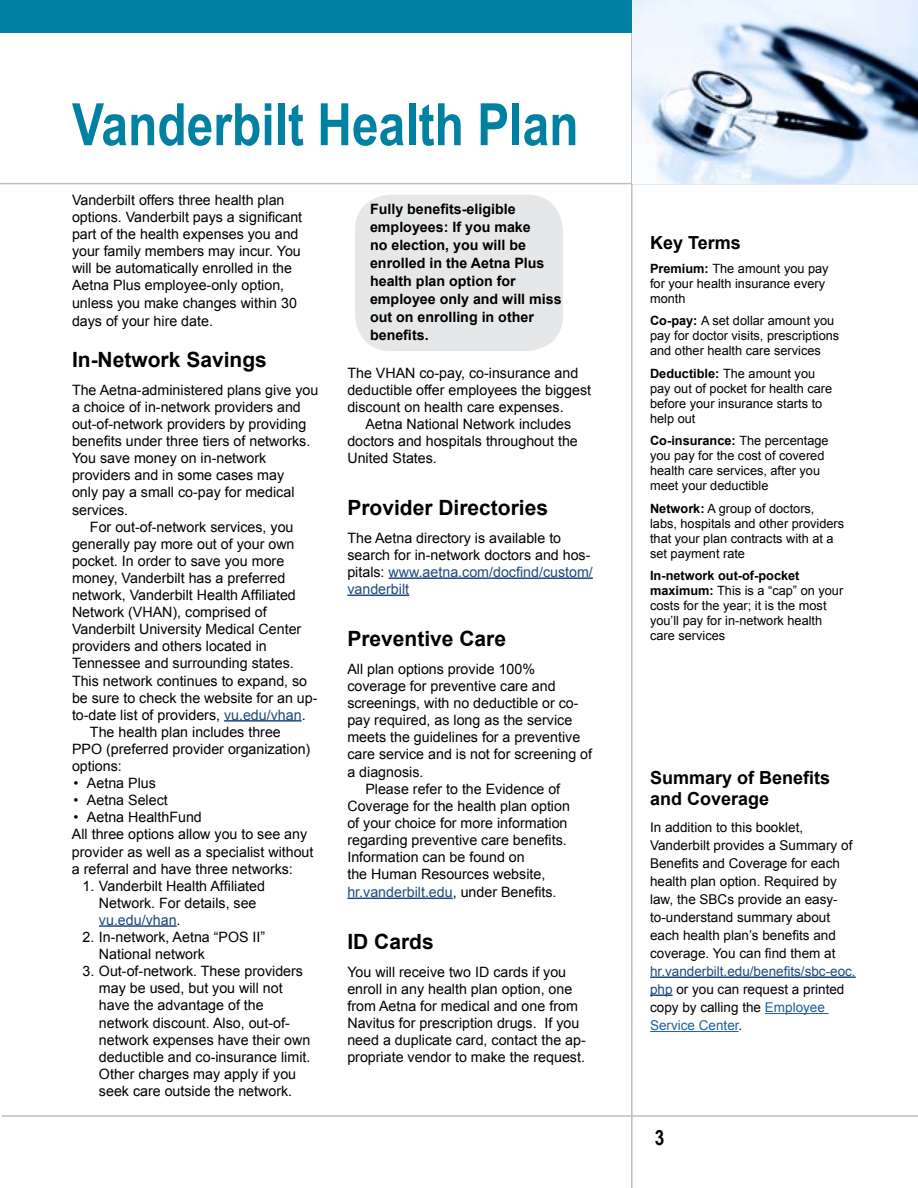
<style>
.page{position:relative;width:918px;height:1188px;background:#fff}
.page>*{position:absolute;margin:0;border:0;box-sizing:border-box;transform-origin:0 0}
.t1{font:700 58.5px "Arial Narrow";color:#0081a2}
.t2{font:700 21px "Arial";color:#000}
.t3{font:700 21px "Arial Narrow";color:#000}
.t4{font:700 18px/21.6px "Arial";color:#000}
.t5{font:14.25px/17.1px "Arial";color:#000}
.t6{font:700 14.25px/18px "Arial";color:#000}
.t7{font:14.25px "Arial";color:#1e4a7d}
.t8{font:13.5px/18px "Arial";color:#000}
.t9{font:12.75px/15px "Arial";color:#000}
.s1{color:#1e4a7d}
.s2{color:#000}
.s3{font-weight:700}
.s4{color:#215e9e}
</style>
<div class="page">
<hr style="left:2px;top:1115px;width:916px;height:2px;background:#bcbec0">
<hr style="left:631px;top:0;width:2px;height:1188px;background:#bcbec0">
<hr style="left:0;top:183px;width:918px;height:1px;background:#bcbec0">
<hr style="left:224px;top:720px;width:78px;height:2px;background:#1e4a7d">
<hr style="left:99px;top:925px;width:78px;height:2px;background:#1e4a7d">
<hr style="left:389px;top:577px;width:204px;height:2px;background:#1e4a7d">
<hr style="left:347px;top:595px;width:62px;height:1px;background:#1e4a7d">
<hr style="left:347px;top:898px;width:106px;height:1px;background:#1e4a7d">
<div style="left:0;top:0;width:632px;height:32px;background:#0081a2"></div>
<img style="left:633px;top:0;width:285px;height:183px">
<hr style="left:650px;top:976px;width:206px;height:2px;background:#1e4a7d">
<hr style="left:650px;top:994px;width:23px;height:2px;background:#1e4a7d">
<hr style="left:765px;top:1013px;width:64px;height:1px;background:#215e9e">
<hr style="left:650px;top:1031px;width:89px;height:1px;background:#215e9e">
<div style="left:355px;top:195px;width:208px;height:156px;background:#e6e7e8;border-radius:36px"></div>
<h1 class="t1" style="left:72px;top:80px;width:508px">Vanderbilt Health Plan</h1>
<p class="t5" style="left:72px;top:191px;width:232px">Vanderbilt offers three health plan options. Vanderbilt pays a significant part of the health expenses you and your family members may incur. You will be automatically enrolled in the Aetna Plus employee-only option, unless you make changes within 30 days of your hire date.</p>
<h2 class="t2" style="left:72px;top:346px;width:196px">In-Network Savings</h2>
<p class="t5" style="left:72px;top:381px;width:248px">The Aetna-administered plans give you</p>
<p class="t5" style="left:72px;top:399px;width:230px">a choice of in-network providers and</p>
<p class="t5" style="left:72px;top:416px;width:236px">out-of-network providers by providing</p>
<p class="t5" style="left:72px;top:433px;width:240px">benefits under three tiers of networks.</p>
<p class="t5" style="left:72px;top:450px;width:196px">You save money on in-network</p>
<p class="t5" style="left:72px;top:467px;width:214px">providers and in some cases may</p>
<p class="t5" style="left:72px;top:484px;width:224px">only pay a small co-pay for medical</p>
<p class="t5" style="left:72px;top:501px;width:58px">services.</p>
<p class="t5" style="left:90px;top:518px;width:205px">For out-of-network services, you</p>
<p class="t5" style="left:72px;top:535px;width:224px">generally pay more out of your own</p>
<p class="t5" style="left:72px;top:552px;width:214px">pocket. In order to save you more</p>
<p class="t5" style="left:72px;top:570px;width:215px">money, Vanderbilt has a preferred</p>
<p class="t5" style="left:72px;top:587px;width:225px">network, Vanderbilt Health Affiliated</p>
<p class="t5" style="left:72px;top:604px;width:196px">Network (VHAN), comprised of</p>
<p class="t5" style="left:72px;top:621px;width:231px">Vanderbilt University Medical Center</p>
<p class="t5" style="left:72px;top:638px;width:196px">providers and others located in</p>
<p class="t5" style="left:72px;top:655px;width:223px">Tennessee and surrounding states.</p>
<p class="t5" style="left:72px;top:672px;width:237px">This network continues to expand, so</p>
<p class="t5" style="left:72px;top:689px;width:247px">be sure to check the website for an up-</p>
<p class="t5" style="left:72px;top:706px;width:235px">to-date list of providers, <span class="s1">vu.edu/vhan</span>.</p>
<p class="t5" style="left:90px;top:723px;width:192px">The health plan includes three</p>
<p class="t5" style="left:72px;top:741px;width:240px">PPO (preferred provider organization)</p>
<p class="t5" style="left:72px;top:758px;width:51px">options:</p>
<p class="t5" style="left:73px;top:775px;width:84px">• Aetna Plus</p>
<p class="t5" style="left:73px;top:792px;width:96px">• Aetna Select</p>
<p class="t5" style="left:72px;top:809px;width:243px">• Aetna HealthFund<br>All three options allow you to see any provider as well as a specialist without a referral and have three networks:</p>
<p class="t5" style="left:99px;top:877px;width:168px;text-indent:-17px">1. Vanderbilt Health Affiliated<br>Network. For details, see <span class="s1">vu.edu/vhan</span>.</p>
<p class="t5" style="left:99px;top:929px;width:168px;text-indent:-17px">2. In-network, Aetna “POS II”<br>National network</p>
<p class="t5" style="left:99px;top:963px;width:213px;text-indent:-17px">3. Out-of-network. These providers may be used, but you will not have the advantage of the network discount. Also, out-of&shy;network expenses have their own deductible and co-insurance limit.<br>Other charges may apply if you seek care outside the network.</p>
<p class="t6" style="left:370px;top:200px;width:193px">Fully benefits-eligible employees: If you make<br>no election, you will be enrolled in the Aetna Plus health plan option for employee only and will miss out on enrolling in other benefits.</p>
<p class="t5" style="left:347px;top:364px;width:245px">The VHAN co-pay, co-insurance and deductible offer employees the biggest discount on health care expenses.</p>
<p class="t5" style="left:347px;top:415px;width:232px;text-indent:18px">Aetna National Network includes doctors and hospitals throughout the<br>United States.</p>
<h2 class="t2" style="left:347px;top:494px;width:202px">Provider Directories</h2>
<p class="t5" style="left:347px;top:529px;width:247px">The Aetna directory is available to search for in-network doctors and hos&shy;pitals: <span class="s1">www.aetna.com/docfind/custom/ vanderbilt</span></p>
<h2 class="t2" style="left:347px;top:625px;width:160px">Preventive Care</h2>
<p class="t5" style="left:347px;top:661px;width:189px">All plan options provide 100%</p>
<p class="t5" style="left:347px;top:678px;width:210px">coverage for preventive care and</p>
<p class="t5" style="left:347px;top:695px;width:233px">screenings, with no deductible or co-</p>
<p class="t5" style="left:347px;top:712px;width:226px">pay required, as long as the service</p>
<p class="t5" style="left:347px;top:729px;width:234px">meets the guidelines for a preventive</p>
<p class="t5" style="left:347px;top:746px;width:246px">care service and is not for screening of</p>
<p class="t5" style="left:347px;top:763px;width:78px">a diagnosis.</p>
<p class="t5" style="left:365px;top:780px;width:196px">Please refer to the Evidence of</p>
<p class="t5" style="left:347px;top:797px;width:224px">Coverage for the health plan option</p>
<p class="t5" style="left:347px;top:814px;width:222px">of your choice for more information</p>
<p class="t5" style="left:347px;top:832px;width:221px">regarding preventive care benefits.</p>
<p class="t5" style="left:347px;top:849px;width:179px">Information can be found on</p>
<p class="t5" style="left:347px;top:866px;width:199px">the Human Resources website,</p>
<p class="t7" style="left:347px;top:883px;width:211px">hr.vanderbilt.edu<span class="s2">, under Benefits.</span></p>
<h2 class="t2" style="left:347px;top:928px;width:88px">ID Cards</h2>
<p class="t5" style="left:347px;top:964px;width:240px">You will receive two ID cards if you enroll in any health plan option, one from Aetna for medical and one from Navitus for prescription drugs. If you need a duplicate card, contact the ap&shy;propriate vendor to make the request.</p>
<p class="t4" style="left:650px;top:232px;width:92px">Key Terms</p>
<p class="t9" style="left:650px;top:261px;width:180px"><span class="s3">Premium:</span> The amount you pay for your health insurance every month</p>
<p class="t9" style="left:650px;top:314px;width:191px"><span class="s3">Co-pay:</span> A set dollar amount you pay for doctor visits, prescriptions and other health care services</p>
<p class="t9" style="left:650px;top:366px;width:184px"><span class="s3">Deductible:</span> The amount you pay out of pocket for health care before your insurance starts to help out</p>
<p class="t9" style="left:650px;top:434px;width:180px"><span class="s3">Co-insurance:</span> The percentage you pay for the cost of covered health care services, after you meet your deductible</p>
<p class="t9" style="left:650px;top:501px;width:196px"><span class="s3">Network:</span> A group of doctors, labs, hospitals and other providers that your plan contracts with at a set payment rate</p>
<p class="t9" style="left:650px;top:569px;width:195px"><span class="s3">In-network out-of-pocket maximum:</span> This is a “cap” on your costs for the year; it is the most you’ll pay for in-network health care services</p>
<p class="t4" style="left:650px;top:767px;width:182px">Summary of Benefits and Coverage</p>
<p class="t8" style="left:650px;top:819px;width:204px">In addition to this booklet,<br>Vanderbilt provides a Summary of<br>Benefits and Coverage for each health plan option. Required by law, the SBCs provide an easy&shy;to-understand summary about each health plan’s benefits and coverage. You can find them at</p>
<p class="t8" style="left:650px;top:962px;width:207px"><span class="s1">hr.vanderbilt.edu/benefits/sbc-eoc. php</span> or you can request a printed copy by calling the <span class="s4">Employee<br>Service Center</span>.</p>
<h2 class="t3" style="left:655px;top:1122px;width:11px">3</h2>
</div>
